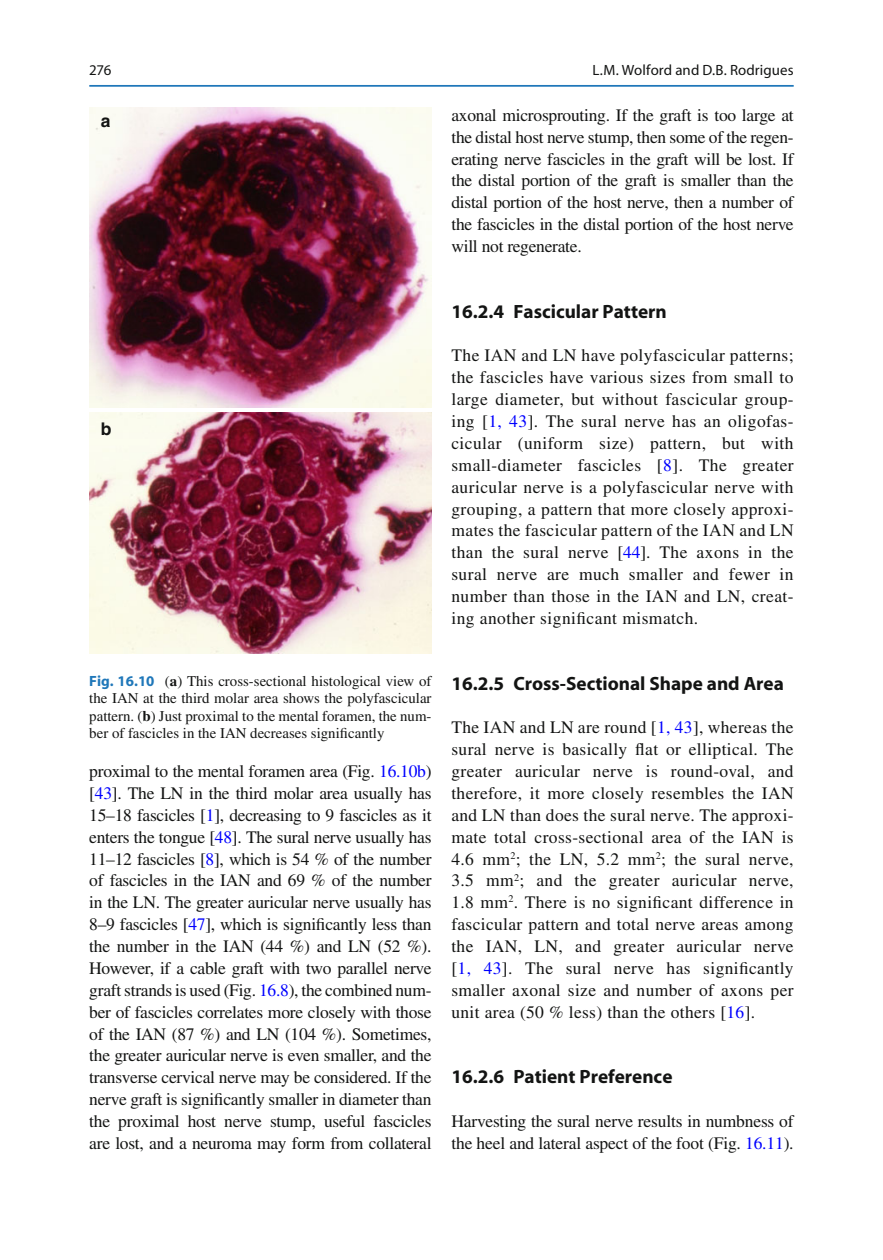
<style>
.page{position:relative;width:883px;height:1260px;background:#fff}
.page>*{position:absolute;margin:0;border:0;box-sizing:border-box;transform-origin:0 0}
.t1{font:700 19.25px "Myriad";color:#131413}
.t2{font:17.5px/21.9px "Times";letter-spacing:-.01em;color:#131413;text-align:justify}
.t3{font:700 17.5px "Helvetica";color:#131413}
.t4{font:14.88px/17.5px "Times";color:#131413;text-align:justify}
.t5{font:14.88px "Myriad";letter-spacing:.005em;color:#131413}
.s1{font-family:"Myriad";font-weight:700;color:#1f77b9}
.s2{font-weight:700}
.s3{color:#00f}
</style>
<div class="page">
<hr style="left:89px;top:85px;width:705px;height:2px;background:#1f77b9">
<img style="left:89px;top:107px;width:343px;height:301px">
<img style="left:89px;top:412px;width:343px;height:242px">
<p class="t5" style="left:89px;top:64px;width:24px">276</p>
<p class="t5" style="left:593px;top:64px;width:203px">L.M. Wolford and D.B. Rodrigues</p>
<p class="t3" style="left:101px;top:114px;width:11px">a</p>
<p class="t3" style="left:101px;top:422px;width:12px">b</p>
<p class="t4" style="left:89px;top:673px;width:344px"><span class="s1">Fig. 16.10</span> ( <span class="s2">a</span> ) This cross-sectional histological view of the IAN at the third molar area shows the polyfascicular pattern. ( <span class="s2">b</span> ) Just proximal to the mental foramen, the num&shy;ber of fascicles in the IAN decreases signi fi cantly</p>
<p class="t2" style="left:89px;top:762px;width:344px">proximal to the mental foramen area (Fig. <span class="s3">16.10b</span> ) [ <span class="s3">43</span> ] . The LN in the third molar area usually has 15–18 fascicles [ <span class="s3">1</span> ] , decreasing to 9 fascicles as it enters the tongue [ <span class="s3">48</span> ] . The sural nerve usually has 11–12 fascicles [ <span class="s3">8</span> ] , which is 54 % of the number of fascicles in the IAN and 69 % of the number in the LN. The greater auricular nerve usually has 8–9 fascicles [ <span class="s3">47</span> ] , which is signi fi cantly less than the number in the IAN (44 %) and LN (52 %).<br>However, if a cable graft with two parallel nerve graft strands is used (Fig. <span class="s3">16.8</span> ), the combined num&shy;ber of fascicles correlates more closely with those of the IAN (87 %) and LN (104 %). Sometimes, the greater auricular nerve is even smaller, and the transverse cervical nerve may be considered. If the nerve graft is signi fi cantly smaller in diameter than the proximal host nerve stump, useful fascicles are lost, and a neuroma may form from collateral</p>
<p class="t2" style="left:451px;top:106px;width:344px">axonal microsprouting. If the graft is too large at the distal host nerve stump, then some of the regen&shy;erating nerve fascicles in the graft will be lost. If the distal portion of the graft is smaller than the distal portion of the host nerve, then a number of the fascicles in the distal portion of the host nerve will not regenerate.</p>
<p class="t1" style="left:451px;top:304px;width:217px">16.2.4 Fascicular Pattern</p>
<p class="t2" style="left:451px;top:346px;width:344px">The IAN and LN have polyfascicular patterns; the fascicles have various sizes from small to large diameter, but without fascicular group&shy;ing [ <span class="s3">1, 43</span> ] . The sural nerve has an oligofas&shy;cicular (uniform size) pattern, but with small-diameter fascicles [ <span class="s3">8</span> ] . The greater auricular nerve is a polyfascicular nerve with grouping, a pattern that more closely approxi&shy;mates the fascicular pattern of the IAN and LN than the sural nerve [ <span class="s3">44</span> ] . The axons in the sural nerve are much smaller and fewer in number than those in the IAN and LN, creat&shy;ing another signi fi cant mismatch.</p>
<p class="t1" style="left:451px;top:676px;width:334px">16.2.5 Cross-Sectional Shape and Area</p>
<p class="t2" style="left:451px;top:718px;width:344px">The IAN and LN are round [ <span class="s3">1, 43</span> ] , whereas the sural nerve is basically fl at or elliptical. The greater auricular nerve is round-oval, and therefore, it more closely resembles the IAN and LN than does the sural nerve. The approxi&shy;mate total cross-sectional area of the IAN is 4.6 mm <sup>2</sup> ; the LN, 5.2 mm <sup>2</sup> ; the sural nerve, 3.5 mm <sup>2</sup> ; and the greater auricular nerve, 1.8 mm <sup>2</sup> . There is no signi fi cant difference in fascicular pattern and total nerve areas among the IAN, LN, and greater auricular nerve [ <span class="s3">1, 43</span> ] . The sural nerve has signi fi cantly smaller axonal size and number of axons per unit area (50 % less) than the others [ <span class="s3">16</span> ] .</p>
<p class="t1" style="left:451px;top:1070px;width:223px">16.2.6 Patient Preference</p>
<p class="t2" style="left:451px;top:1112px;width:344px">Harvesting the sural nerve results in numbness of the heel and lateral aspect of the foot (Fig. <span class="s3">16.11</span> ).</p>
</div>
